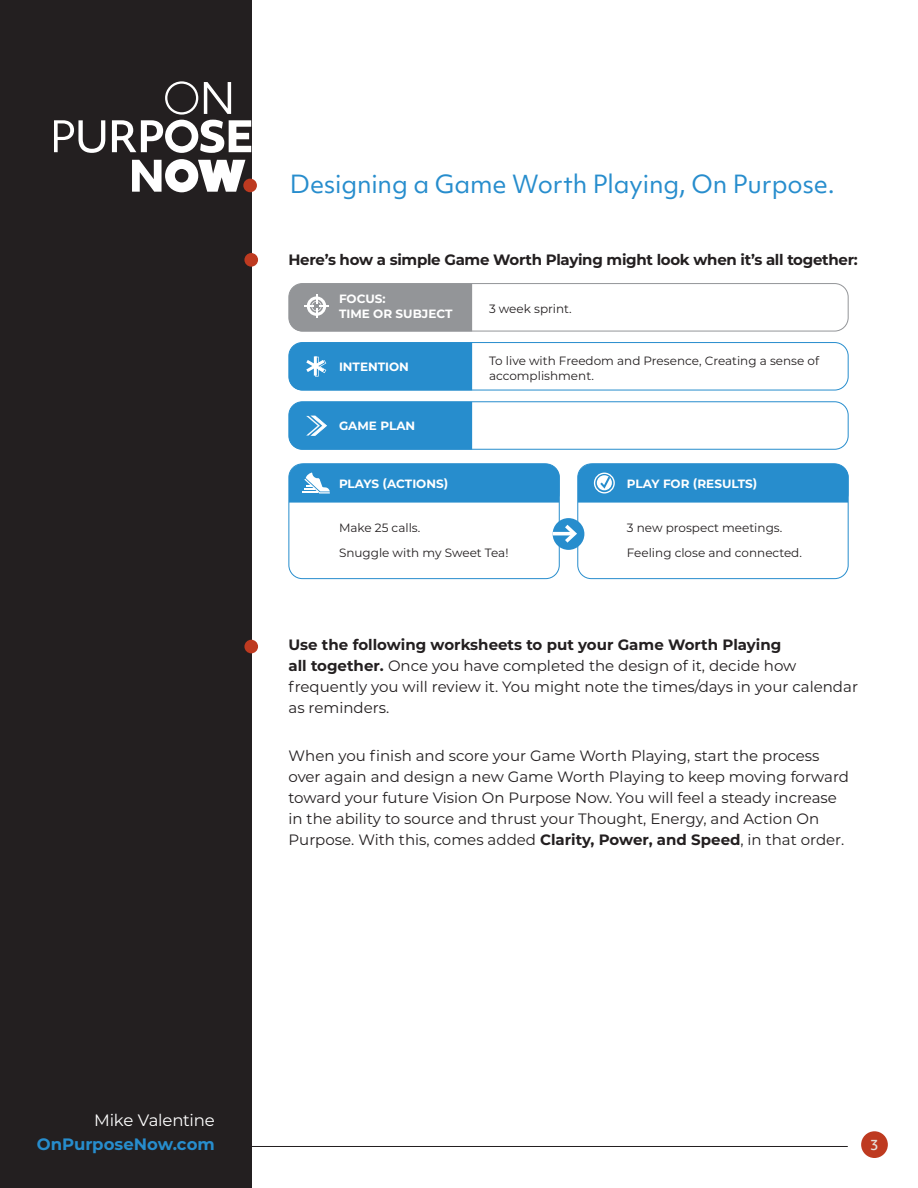
<style>
.page{position:relative;width:918px;height:1188px;background:#fff}
.page>*{position:absolute;margin:0;border:0;box-sizing:border-box;transform-origin:0 0}
.t1{font:24px "Objektiv Mk 1";letter-spacing:-.005em;color:#278dcd}
.t2{font:700 16.5px/24px "Montserrat";color:#278dcd;text-align:right}
.t3{font:15px/21px "Montserrat";color:#231f20}
.t4{font:700 15px "Montserrat";letter-spacing:-.02em;color:#231f20}
.t5{font:500 13.5px "Objektiv Mk 1";color:#e6dfd9}
.t6{font:12px/15px "Montserrat";color:#231f20}
.t7{font:700 12px/15px "Montserrat";color:#fff}
.s1{font-weight:700}
.s2{font-weight:400;color:#fff}
</style>
<div class="page">
<div style="left:861px;top:1131px;width:27px;height:27px;background:#be3a20;border-radius:50%"></div>
<hr style="left:251px;top:1146px;width:597px;height:1px;background:#231f20">
<div style="left:0;top:0;width:251px;height:1188px;background:#231f20"></div>
<div style="left:288px;top:401px;width:561px;height:49px;border:1px solid #278dcd;border-radius:14px"></div>
<div style="left:288px;top:342px;width:561px;height:48px;border:1px solid #278dcd;border-radius:14px"></div>
<div style="left:288px;top:283px;width:561px;height:48px;border:1px solid #939598;border-radius:14px"></div>
<div style="left:288px;top:464px;width:272px;height:115px;border:1px solid #278dcd;border-radius:14px"></div>
<div style="left:577px;top:464px;width:272px;height:115px;border:1px solid #278dcd;border-radius:14px"></div>
<svg style="left:54px;top:120px;width:51px;height:33px"></svg>
<svg style="left:112px;top:81px;width:139px;height:72px"></svg>
<svg style="left:132px;top:159px;width:113px;height:33px"></svg>
<div style="left:243px;top:179px;width:14px;height:13px;background:#be3a20;border-radius:50%"></div>
<div style="left:553px;top:518px;width:31px;height:32px;background:#278dcd;border-radius:50%"></div>
<hr style="left:553px;top:532px;width:21px;height:3px;background:#fff">
<svg style="left:561px;top:521px;width:19px;height:25px"></svg>
<div style="left:244px;top:253px;width:14px;height:14px;background:#be3a20;border-radius:50%"></div>
<div style="left:244px;top:640px;width:14px;height:13px;background:#be3a20;border-radius:50%"></div>
<div style="left:289px;top:343px;width:183px;height:47px;background:#278dcd"></div>
<div style="left:289px;top:402px;width:183px;height:48px;background:#278dcd"></div>
<div style="left:289px;top:464px;width:271px;height:39px;background:#278dcd"></div>
<div style="left:578px;top:464px;width:271px;height:39px;background:#278dcd"></div>
<div style="left:289px;top:284px;width:183px;height:47px;background:#939598"></div>
<p class="t1" style="left:290px;top:167px;width:546px">Designing a Game Worth Playing, On Purpose.</p>
<p class="t4" style="left:288px;top:248px;width:571px">Here’s how a simple Game Worth Playing might look when it’s all together:</p>
<p class="t7" style="left:339px;top:290px;width:115px">FOCUS:<br>TIME OR SUBJECT</p>
<p class="t7" style="left:339px;top:358px;width:71px">INTENTION</p>
<p class="t7" style="left:339px;top:418px;width:78px">GAME PLAN</p>
<p class="t6" style="left:489px;top:301px;width:84px">3 week sprint.</p>
<p class="t6" style="left:489px;top:352px;width:332px">To live with Freedom and Presence, Creating a sense of accomplishment.</p>
<p class="t7" style="left:339px;top:476px;width:111px">PLAYS (ACTIONS)</p>
<p class="t7" style="left:627px;top:476px;width:132px">PLAY FOR (RESULTS)</p>
<p class="t6" style="left:339px;top:520px;width:83px">Make 25 calls.</p>
<p class="t6" style="left:339px;top:545px;width:171px">Snuggle with my Sweet Tea!</p>
<p class="t6" style="left:627px;top:520px;width:157px">3 new prospect meetings.</p>
<p class="t6" style="left:627px;top:545px;width:177px">Feeling close and connected.</p>
<p class="t3" style="left:288px;top:634px;width:571px"><span class="s1">Use the following worksheets to put your Game Worth Playing<br>all together.</span> Once you have completed the design of it, decide how frequently you will review it. You might note the times/days in your calendar as reminders.</p>
<p class="t3" style="left:288px;top:745px;width:562px">When you finish and score your Game Worth Playing, start the process over again and design a new Game Worth Playing to keep moving forward toward your future Vision On Purpose Now. You will feel a steady increase in the ability to source and thrust your Thought, Energy, and Action On Purpose. With this, comes added <span class="s1">Clarity, Power, and Speed</span>, in that order.</p>
<p class="t2" style="left:37px;top:1107px;width:179px"><span class="s2">Mike Valentine<br></span>OnPurposeNow.com</p>
<p class="t5" style="left:870px;top:1136px;width:10px">3</p>
</div>
